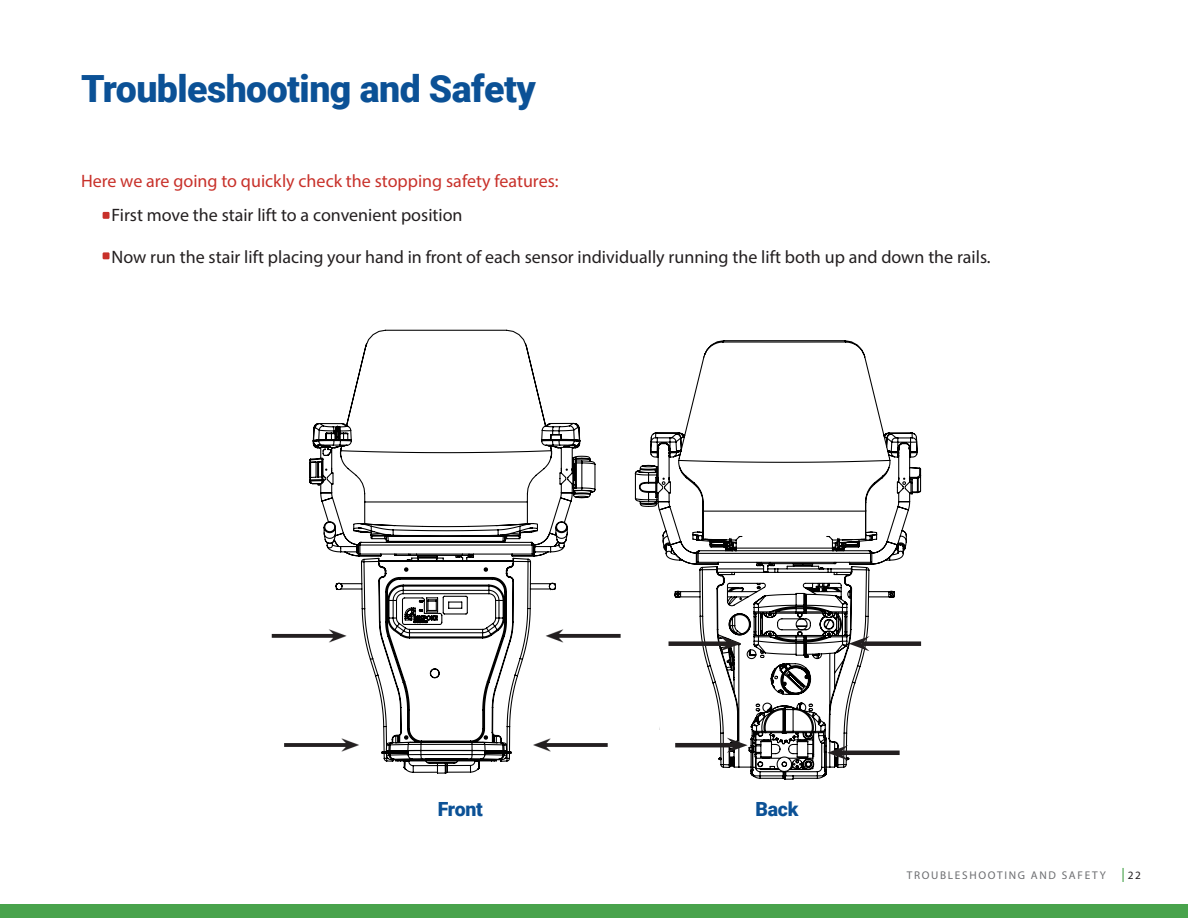
<style>
.page{position:relative;width:1188px;height:918px;background:#fff}
.page>*{position:absolute;margin:0;border:0;box-sizing:border-box;transform-origin:0 0}
.t1{font:900 37.5px "Roboto";letter-spacing:-.015em;color:#0b5196}
.t2{font:900 19.5px "Roboto";letter-spacing:-.01em;color:#0b5196}
.t3{font:18px "Myriad Pro";color:#231f20}
.t4{font:18px/34.5px "Myriad Pro";color:#c8312a}
.t5{font:11.25px "Myriad Pro";letter-spacing:.15em;color:#6c6d70}
.t6{font:11.25px "Myriad Pro";color:#231f20}
.s1{color:#231f20}
</style>
<div class="page">
<div style="left:0;top:905px;width:1188px;height:13px;background:#48a34c"></div>
<div style="left:103px;top:212px;width:7px;height:7px;background:#c8312a"></div>
<div style="left:103px;top:252px;width:7px;height:7px;background:#c8312a"></div>
<svg style="left:1122px;top:868px;width:2px;height:14px"></svg>
<svg style="left:309px;top:329px;width:287px;height:445px"></svg>
<svg style="left:634px;top:340px;width:288px;height:440px"></svg>
<div style="left:861px;top:641px;width:60px;height:5px;background:#231f20"></div>
<svg style="left:849px;top:636px;width:21px;height:15px"></svg>
<hr style="left:840px;top:751px;width:60px;height:4px;background:#231f20">
<svg style="left:827px;top:745px;width:21px;height:15px"></svg>
<hr style="left:675px;top:743px;width:60px;height:4px;background:#231f20">
<svg style="left:727px;top:738px;width:21px;height:15px"></svg>
<div style="left:669px;top:641px;width:59px;height:5px;background:#231f20"></div>
<svg style="left:720px;top:636px;width:21px;height:15px"></svg>
<p class="t1" style="left:81px;top:62px;width:456px">Troubleshooting and Safety</p>
<p class="t4" style="left:112px;top:163px;width:449px;text-indent:-31px">Here we are going to quickly check the stopping safety features:<br><span class="s1">First move the stair lift to a convenient position</span></p>
<p class="t3" style="left:112px;top:246px;width:881px">Now run the stair lift placing your hand in front of each sensor individually running the lift both up and down the rails.</p>
<p class="t2" style="left:438px;top:795px;width:47px">Front</p>
<p class="t2" style="left:755px;top:795px;width:45px">Back</p>
<p class="t5" style="left:907px;top:869px;width:201px">TROUBLESHOOTING AND SAFETY</p>
<p class="t6" style="left:1128px;top:869px;width:15px">22</p>
</div>
